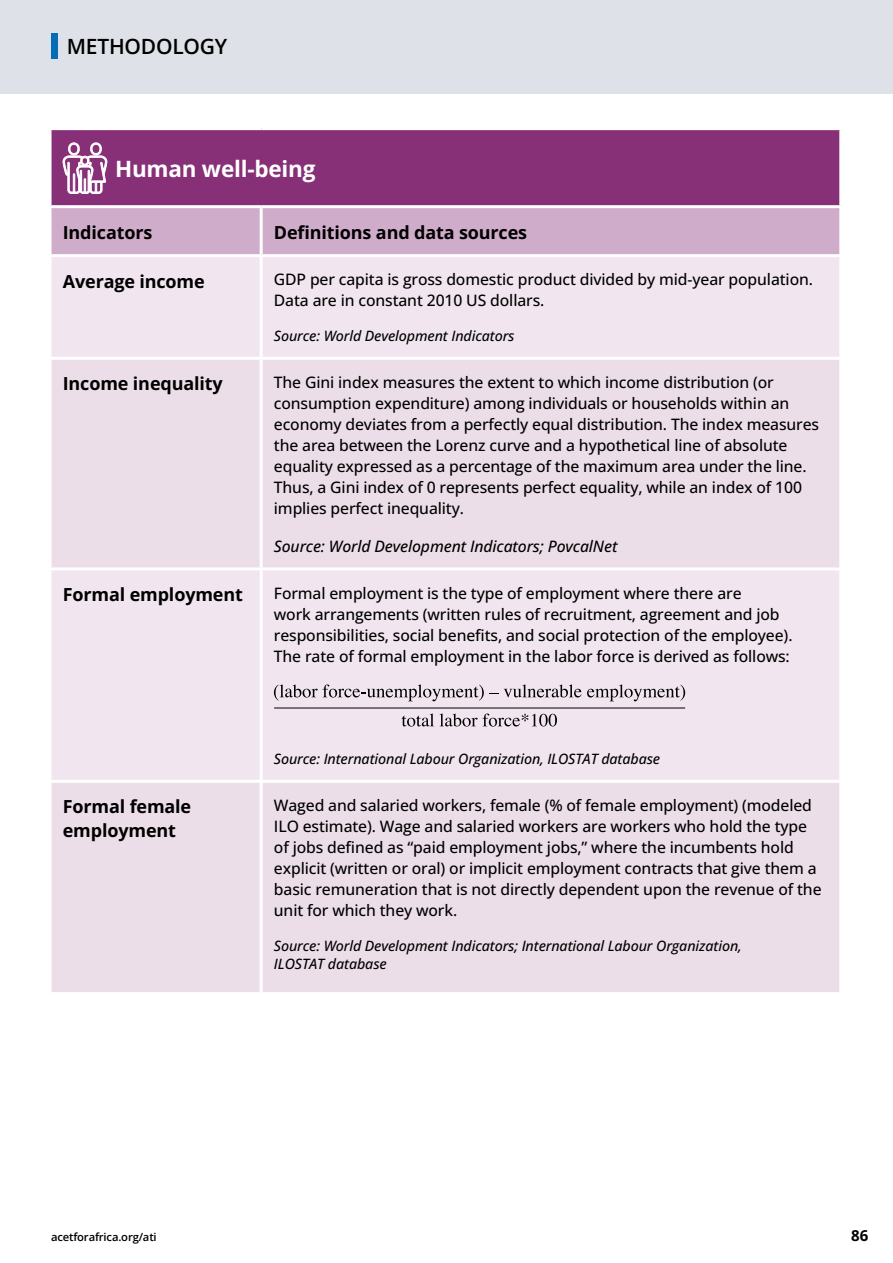
<style>
.page{position:relative;width:893px;height:1263px;background:#fff}
.page>*{position:absolute;margin:0;border:0;box-sizing:border-box;transform-origin:0 0}
.t1{font:700 22.5px "Open Sans";letter-spacing:-.01em;color:#fff}
.t2{font:600 21px "Open Sans";letter-spacing:-.01em;color:#000}
.t3{font:700 18px/24px "Open Sans";letter-spacing:-.01em;color:#000}
.t4{font:500 15.75px/21px "Open Sans";letter-spacing:-.01em;color:#000}
.t5{font:italic 500 15.75px "Open Sans";letter-spacing:-.01em;color:#000}
.t6{font:700 15px "Open Sans";color:#000}
.t7{font:italic 500 14.25px/18px "Open Sans";letter-spacing:-.01em;color:#000}
.t8{font:600 11.25px "Open Sans";letter-spacing:-.015em;color:#000}
</style>
<div class="page">
<div style="left:50px;top:129px;width:791px;height:78px;background:#873078"></div>
<div style="left:52px;top:208px;width:787px;height:46px;background:#cfacc9"></div>
<div style="left:52px;top:257px;width:787px;height:100px;background:#f1e6ef"></div>
<div style="left:52px;top:360px;width:787px;height:632px;background:#ecdee9"></div>
<hr style="left:49px;top:127px;width:212px;height:3px;background:#fff">
<hr style="left:49px;top:130px;width:3px;height:75px;background:#fff">
<hr style="left:261px;top:127px;width:581px;height:3px;background:#fff">
<hr style="left:839px;top:130px;width:3px;height:75px;background:#fff">
<hr style="left:49px;top:205px;width:212px;height:3px;background:#fff">
<hr style="left:261px;top:205px;width:581px;height:3px;background:#fff">
<hr style="left:260px;top:208px;width:3px;height:46px;background:#fff">
<hr style="left:260px;top:257px;width:3px;height:100px;background:#fff">
<hr style="left:260px;top:360px;width:3px;height:207px;background:#fff">
<hr style="left:49px;top:567px;width:212px;height:3px;background:#fff">
<hr style="left:261px;top:567px;width:581px;height:3px;background:#fff">
<hr style="left:260px;top:570px;width:3px;height:210px;background:#fff">
<hr style="left:49px;top:780px;width:212px;height:3px;background:#fff">
<hr style="left:261px;top:780px;width:581px;height:3px;background:#fff">
<hr style="left:260px;top:783px;width:3px;height:209px;background:#fff">
<svg style="left:63px;top:142px;width:44px;height:52px"></svg>
<hr style="left:274px;top:707px;width:411px;height:1px;background:#000">
<svg style="left:274px;top:684px;width:411px;height:17px;background:#c5bcc3"></svg>
<svg style="left:402px;top:713px;width:32px;height:13px"></svg>
<svg style="left:440px;top:713px;width:117px;height:13px;background:#b9b0b7"></svg>
<div style="left:0;top:0;width:893px;height:93px;background:#dfe1e8"></div>
<div style="left:51px;top:33px;width:7px;height:26px;background:#066cb5"></div>
<h2 class="t2" style="left:67px;top:32px;width:162px">METHODOLOGY</h2>
<h1 class="t1" style="left:115px;top:153px;width:202px">Human well-being</h1>
<p class="t3" style="left:63px;top:220px;width:91px">Indicators</p>
<p class="t3" style="left:274px;top:220px;width:255px">Definitions and data sources</p>
<p class="t3" style="left:63px;top:269px;width:143px">Average income</p>
<p class="t4" style="left:274px;top:269px;width:541px">GDP per capita is gross domestic product divided by mid-year population.<br>Data are in constant 2010 US dollars.</p>
<p class="t7" style="left:274px;top:327px;width:242px">Source: World Development Indicators</p>
<p class="t3" style="left:63px;top:371px;width:161px">Income inequality</p>
<p class="t4" style="left:274px;top:371px;width:547px">The Gini index measures the extent to which income distribution (or consumption expenditure) among individuals or households within an economy deviates from a perfectly equal distribution. The index measures the area between the Lorenz curve and a hypothetical line of absolute equality expressed as a percentage of the maximum area under the line.<br>Thus, a Gini index of 0 represents perfect equality, while an index of 100 implies perfect inequality.</p>
<p class="t5" style="left:274px;top:535px;width:345px">Source: World Development Indicators; PovcalNet</p>
<p class="t3" style="left:63px;top:582px;width:182px">Formal employment</p>
<p class="t4" style="left:274px;top:582px;width:520px">Formal employment is the type of employment where there are<br>work arrangements (written rules of recruitment, agreement and job responsibilities, social benefits, and social protection of the employee).<br>The rate of formal employment in the labor force is derived as follows:</p>
<p class="t7" style="left:274px;top:750px;width:388px">Source: International Labour Organization, ILOSTAT database</p>
<p class="t3" style="left:63px;top:794px;width:130px">Formal female employment</p>
<p class="t4" style="left:274px;top:794px;width:549px">Waged and salaried workers, female (% of female employment) (modeled ILO estimate). Wage and salaried workers are workers who hold the type of jobs defined as “paid employment jobs,” where the incumbents hold explicit (written or oral) or implicit employment contracts that give them a basic remuneration that is not directly dependent upon the revenue of the unit for which they work.</p>
<p class="t7" style="left:274px;top:936px;width:469px">Source: World Development Indicators; International Labour Organization,<br>ILOSTAT database</p>
<p class="t8" style="left:51px;top:1229px;width:107px">acetforafrica.org/ati</p>
<p class="t6" style="left:851px;top:1225px;width:19px">86</p>
</div>
